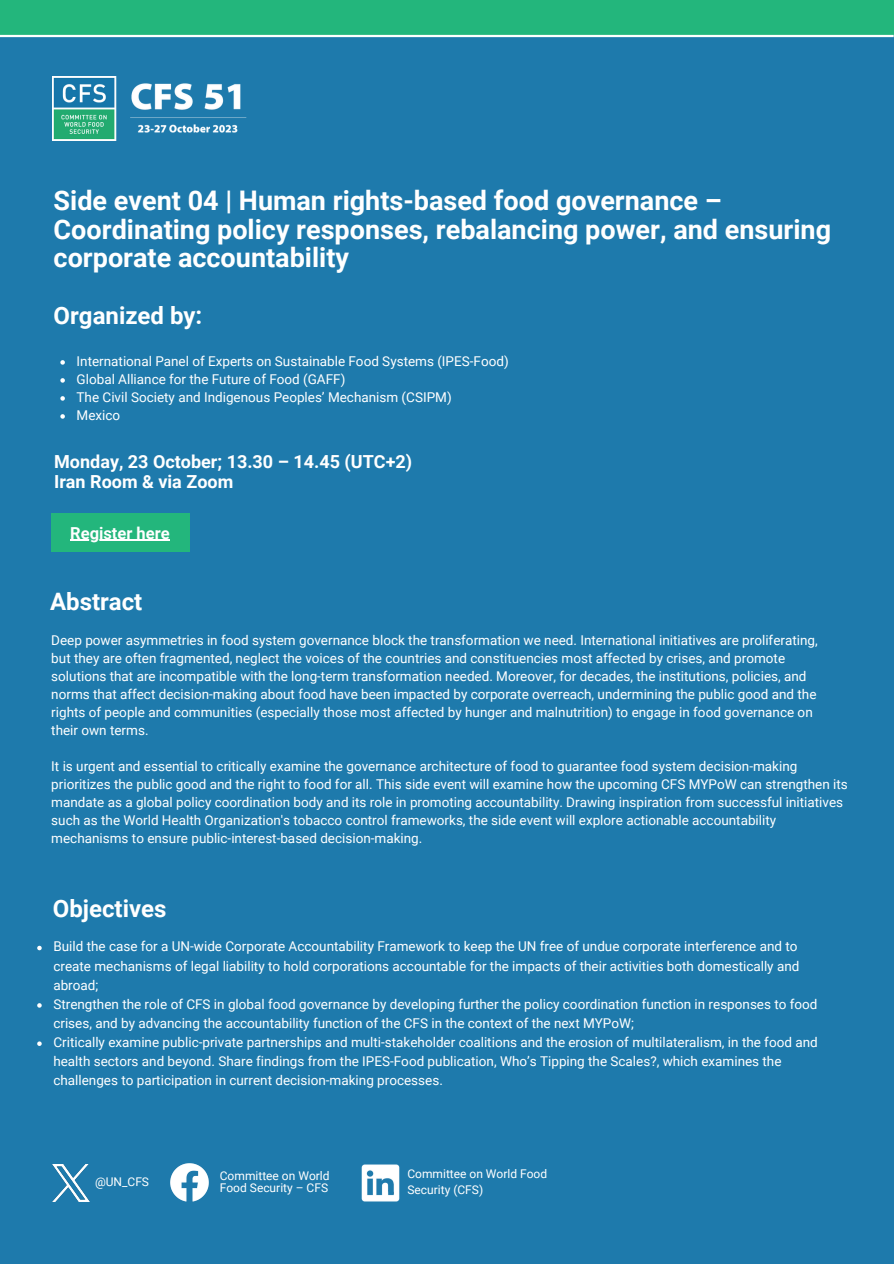
<style>
.page{position:relative;width:894px;height:1264px;background:#fff}
.page>*{position:absolute;margin:0;border:0;box-sizing:border-box;transform-origin:0 0}
.t1{font:700 27px/28.2px "Roboto";color:#fff}
.t2{font:700 24px "Roboto";color:#fff}
.t3{font:700 18px "Roboto";color:#fff}
.t4{font:700 16.5px "Roboto";color:#fff}
.t5{font:13.5px/19.2px "Roboto";color:#fff}
.t6{font:12px/16px "Roboto";color:#fff}
</style>
<div class="page">
<div style="left:0;top:0;width:893px;height:1263px;background:#1e7aac"></div>
<div style="left:0;top:0;width:893px;height:36px;background:#23b67c"></div>
<hr style="left:0;top:35px;width:893px;height:2px;background:#fff">
<img style="left:53px;top:76px;width:194px;height:65px">
<div style="left:51px;top:514px;width:139px;height:38px;background:#23b67c"></div>
<hr style="left:70px;top:539px;width:100px;height:2px;background:#fff">
<svg style="left:60px;top:360px;width:5px;height:4px"></svg>
<svg style="left:60px;top:378px;width:5px;height:4px"></svg>
<svg style="left:60px;top:396px;width:5px;height:4px"></svg>
<svg style="left:60px;top:414px;width:5px;height:4px"></svg>
<svg style="left:37px;top:945px;width:5px;height:5px"></svg>
<svg style="left:37px;top:1003px;width:5px;height:4px"></svg>
<svg style="left:37px;top:1041px;width:5px;height:4px"></svg>
<img style="left:361px;top:1164px;width:38px;height:38px">
<img style="left:171px;top:1163px;width:38px;height:38px">
<img style="left:53px;top:1164px;width:36px;height:37px">
<p class="t1" style="left:54px;top:187px;width:778px">Side event 04 | Human rights-based food governance –<br>Coordinating policy responses, rebalancing power, and ensuring corporate accountability</p>
<p class="t2" style="left:54px;top:302px;width:150px">Organized by:</p>
<p class="t5" style="left:77px;top:351px;width:433px">International Panel of Experts on Sustainable Food Systems (IPES-Food)</p>
<p class="t5" style="left:77px;top:369px;width:270px">Global Alliance for the Future of Food (GAFF)</p>
<p class="t5" style="left:77px;top:387px;width:376px">The Civil Society and Indigenous Peoples’ Mechanism (CSIPM)</p>
<p class="t5" style="left:77px;top:405px;width:45px">Mexico</p>
<p class="t3" style="left:54px;top:451px;width:359px">Monday, 23 October; 13.30 – 14.45 (UTC+2)</p>
<p class="t3" style="left:54px;top:471px;width:180px">Iran Room &amp; via Zoom</p>
<p class="t4" style="left:70px;top:523px;width:101px">Register here</p>
<p class="t2" style="left:50px;top:587px;width:94px">Abstract</p>
<p class="t5" style="left:51px;top:631px;width:767px">Deep power asymmetries in food system governance block the transformation we need. International initiatives are proliferating,</p>
<p class="t5" style="left:51px;top:649px;width:735px">but they are often fragmented, neglect the voices of the countries and constituencies most affected by crises, and promote</p>
<p class="t5" style="left:51px;top:667px;width:756px">solutions that are incompatible with the long-term transformation needed. Moreover, for decades, the institutions, policies, and</p>
<p class="t5" style="left:51px;top:685px;width:766px">norms that affect decision-making about food have been impacted by corporate overreach, undermining the public good and the</p>
<p class="t5" style="left:51px;top:703px;width:762px">rights of people and communities (especially those most affected by hunger and malnutrition) to engage in food governance on</p>
<p class="t5" style="left:51px;top:721px;width:99px">their own terms.</p>
<p class="t5" style="left:51px;top:757px;width:747px">It is urgent and essential to critically examine the governance architecture of food to guarantee food system decision-making</p>
<p class="t5" style="left:51px;top:775px;width:797px;line-height:18px">prioritizes the public good and the right to food for all. This side event will examine how the upcoming CFS MYPoW can strengthen its mandate as a global policy coordination body and its role in promoting accountability. Drawing inspiration from successful initiatives such as the World Health Organization's tobacco control frameworks, the side event will explore actionable accountability mechanisms to ensure public-interest-based decision-making.</p>
<p class="t2" style="left:53px;top:895px;width:115px">Objectives</p>
<p class="t5" style="left:53px;top:937px;width:747px">Build the case for a UN-wide Corporate Accountability Framework to keep the UN free of undue corporate interference and to create mechanisms of legal liability to hold corporations accountable for the impacts of their activities both domestically and abroad;</p>
<p class="t5" style="left:53px;top:994px;width:765px">Strengthen the role of CFS in global food governance by developing further the policy coordination function in responses to food crises, and by advancing the accountability function of the CFS in the context of the next MYPoW;</p>
<p class="t5" style="left:53px;top:1032px;width:765px">Critically examine public-private partnerships and multi-stakeholder coalitions and the erosion of multilateralism, in the food and health sectors and beyond. Share findings from the IPES-Food publication, Who’s Tipping the Scales?, which examines the challenges to participation in current decision-making processes.</p>
<p class="t6" style="left:95px;top:1173px;width:56px">@UN_CFS</p>
<p class="t6" style="left:220px;top:1170px;width:111px;line-height:12px">Committee on World<br>Food Security – CFS</p>
<p class="t6" style="left:407px;top:1166px;width:141px">Committee on World Food<br>Security (CFS)</p>
</div>
